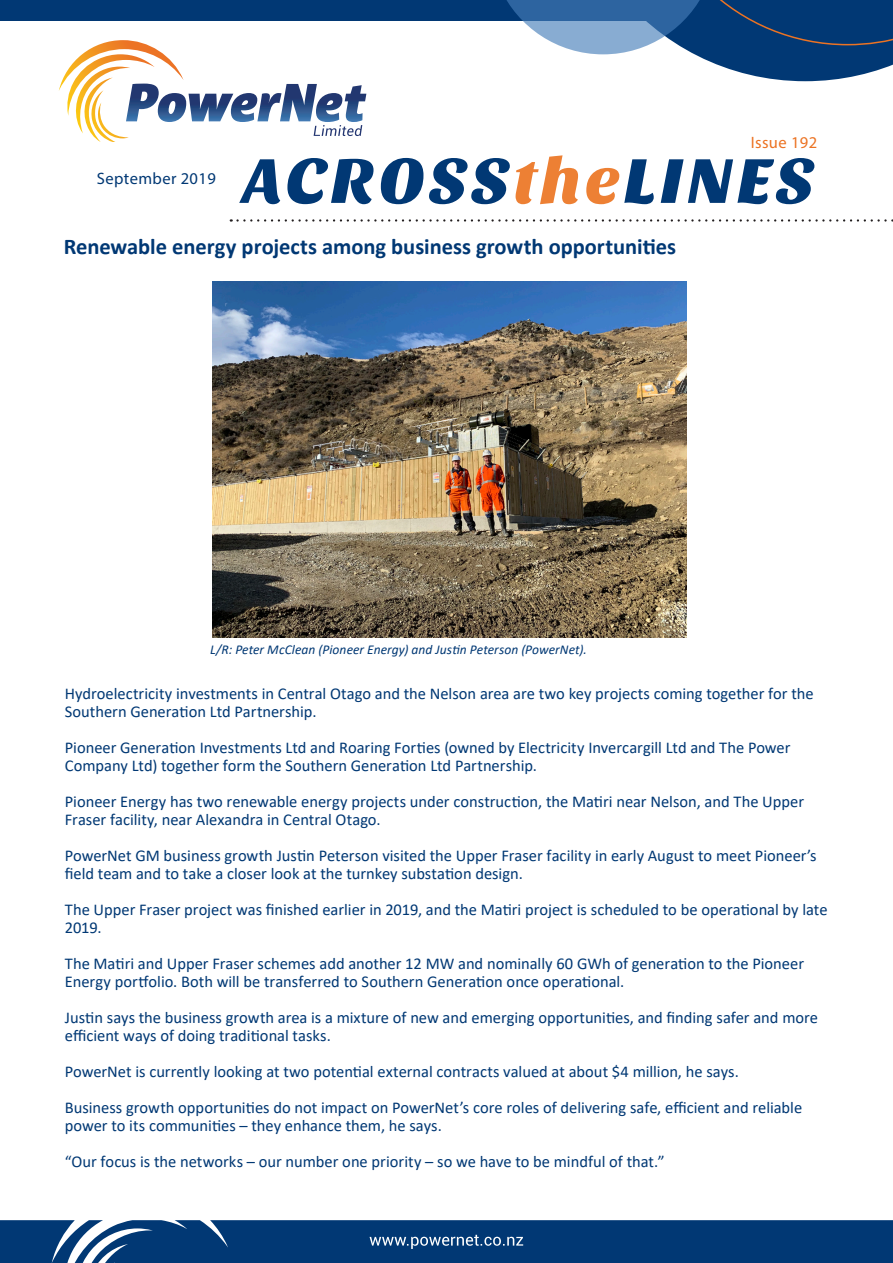
<style>
.page{position:relative;width:893px;height:1263px;background:#fff}
.page>*{position:absolute;margin:0;border:0;box-sizing:border-box;transform-origin:0 0}
.t1{font:700 22.5px "Calibri";color:#013874}
.t2{font:16.5px/18px "Calibri";color:#013874}
.t3{font:16.5px "Myriad Pro";letter-spacing:.025em;color:#013874}
.t4{font:16.5px "Myriad Pro";letter-spacing:.025em;color:#ec7323}
.t5{font:italic 13.5px "Calibri";letter-spacing:.005em;color:#013874}
</style>
<div class="page">
<svg style="left:0;top:1220px;width:893px;height:43px"></svg>
<svg style="left:516px;top:155px;width:298px;height:49px"></svg>
<svg style="left:239px;top:158px;width:271px;height:46px"></svg>
<svg style="left:231px;top:219px;width:662px;height:3px"></svg>
<svg style="left:59px;top:40px;width:307px;height:102px"></svg>
<div style="left:0;top:0;width:893px;height:20px;background:#013874"></div>
<svg style="left:500px;top:0;width:393px;height:81px"></svg>
<img style="left:213px;top:282px;width:473px;height:355px">
<p class="t3" style="left:97px;top:169px;width:121px">September 2019</p>
<p class="t1" style="left:64px;top:230px;width:614px">Renewable energy projects among business growth opportunities</p>
<p class="t4" style="left:751px;top:132px;width:68px">Issue 192</p>
<p class="t5" style="left:210px;top:640px;width:378px">L/R: Peter McClean (Pioneer Energy) and Justin Peterson (PowerNet).</p>
<p class="t2" style="left:65px;top:684px;width:750px">Hydroelectricity investments in Central Otago and the Nelson area are two key projects coming together for the<br>Southern Generation Ltd Partnership.</p>
<p class="t2" style="left:65px;top:738px;width:727px">Pioneer Generation Investments Ltd and Roaring Forties (owned by Electricity Invercargill Ltd and The Power<br>Company Ltd) together form the Southern Generation Ltd Partnership.</p>
<p class="t2" style="left:65px;top:792px;width:741px">Pioneer Energy has two renewable energy projects under construction, the Matiri near Nelson, and The Upper<br>Fraser facility, near Alexandra in Central Otago.</p>
<p class="t2" style="left:65px;top:846px;width:753px">PowerNet GM business growth Justin Peterson visited the Upper Fraser facility in early August to meet Pioneer’s field team and to take a closer look at the turnkey substation design.</p>
<p class="t2" style="left:65px;top:900px;width:764px">The Upper Fraser project was finished earlier in 2019, and the Matiri project is scheduled to be operational by late<br>2019.</p>
<p class="t2" style="left:65px;top:954px;width:741px">The Matiri and Upper Fraser schemes add another 12 MW and nominally 60 GWh of generation to the Pioneer<br>Energy portfolio. Both will be transferred to Southern Generation once operational.</p>
<p class="t2" style="left:65px;top:1008px;width:755px">Justin says the business growth area is a mixture of new and emerging opportunities, and finding safer and more efficient ways of doing traditional tasks.</p>
<p class="t2" style="left:65px;top:1062px;width:675px">PowerNet is currently looking at two potential external contracts valued at about $4 million, he says.</p>
<p class="t2" style="left:65px;top:1098px;width:739px">Business growth opportunities do not impact on PowerNet’s core roles of delivering safe, efficient and reliable power to its communities – they enhance them, he says.</p>
<p class="t2" style="left:65px;top:1152px;width:601px">“Our focus is the networks – our number one priority – so we have to be mindful of that.”</p>
</div>
